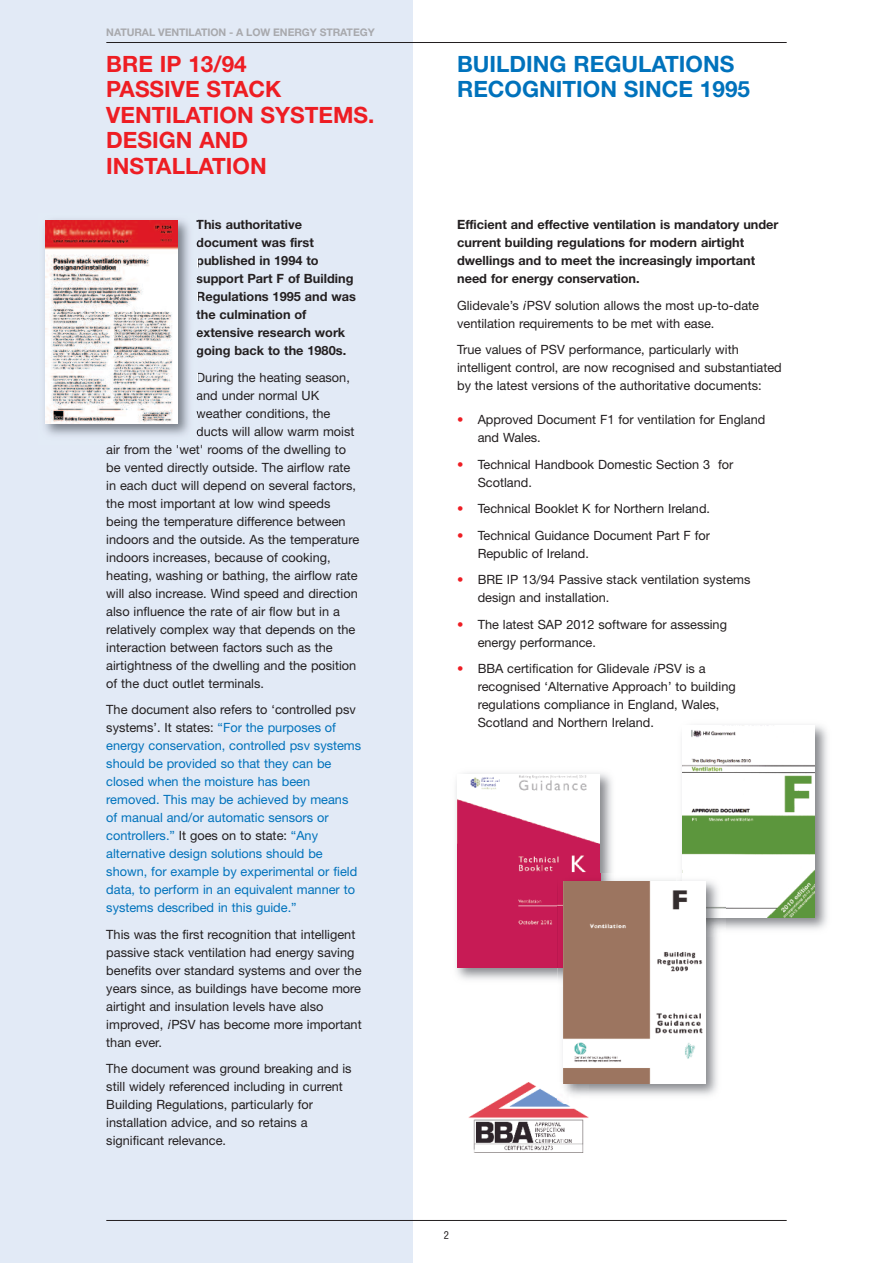
<style>
.page{position:relative;width:893px;height:1263px;background:#fff}
.page>*{position:absolute;margin:0;border:0;box-sizing:border-box;transform-origin:0 0}
.t1{font:700 22.5px/25.5px "Helvetica Neue LT Std";color:#ee1d23}
.t2{font:700 22.5px/25.5px "Helvetica Neue LT Std";color:#0072bc}
.t3{font:12.75px/18px "Helvetica Neue LT Std";color:#231f20}
.t4{font:12.75px/18px "Helvetica Neue LT Std";color:#0072bc}
.t5{font:700 12.75px/18px "Helvetica Neue LT Std";color:#231f20}
.t6{font:700 10.5px "Helvetica Neue LT Std";letter-spacing:-.005em;color:#a8a9ad}
.t7{font:condensed 10.5px "Helvetica";color:#231f20}
.s1{color:#231f20}
.s2{font-style:italic}
.s3{color:#ee1d23}
</style>
<div class="page">
<div style="left:0;top:0;width:413px;height:1263px;background:#e2eaf6"></div>
<hr style="left:106px;top:1220px;width:681px;height:1px;background:#231f20">
<hr style="left:106px;top:42px;width:681px;height:1px;background:#231f20">
<img style="left:44px;top:220px;width:154px;height:215px">
<svg style="left:196px;top:310px;width:2px;height:9px"></svg>
<img style="left:45px;top:220px;width:132px;height:204px">
<img style="left:456px;top:773px;width:156px;height:207px">
<img style="left:457px;top:774px;width:143px;height:193px">
<img style="left:682px;top:725px;width:145px;height:205px">
<img style="left:683px;top:726px;width:132px;height:191px">
<img style="left:469px;top:1082px;width:120px;height:71px">
<img style="left:562px;top:880px;width:156px;height:216px">
<img style="left:557px;top:874px;width:63px;height:113px">
<img style="left:676px;top:874px;width:49px;height:63px">
<img style="left:557px;top:1082px;width:32px;height:21px">
<img style="left:564px;top:882px;width:141px;height:201px">
<p class="t6" style="left:106px;top:28px;width:270px">NATURAL VENTILATION - A LOW ENERGY STRATEGY</p>
<h1 class="t1" style="left:106px;top:53px;width:270px">BRE IP 13/94<br>PASSIVE STACK<br>VENTILATION SYSTEMS.<br>DESIGN AND<br>INSTALLATION</h1>
<h1 class="t2" style="left:457px;top:53px;width:294px">BUILDING REGULATIONS<br>RECOGNITION SINCE 1995</h1>
<p class="t5" style="left:196px;top:217px;width:161px">This authoritative document was first published in 1994 to support Part F of Building<br>Regulations 1995 and was the culmination of extensive research work going back to the 1980s.</p>
<p class="t3" style="left:196px;top:369px;width:155px">During the heating season,</p>
<p class="t3" style="left:196px;top:387px;width:124px">and under normal UK</p>
<p class="t3" style="left:196px;top:405px;width:136px">weather conditions, the</p>
<p class="t3" style="left:196px;top:423px;width:160px">ducts will allow warm moist</p>
<p class="t3" style="left:106px;top:441px;width:241px">air from the 'wet' rooms of the dwelling to</p>
<p class="t3" style="left:106px;top:459px;width:246px">be vented directly outside. The airflow rate</p>
<p class="t3" style="left:106px;top:477px;width:251px">in each duct will depend on several factors,</p>
<p class="t3" style="left:106px;top:495px;width:226px">the most important at low wind speeds</p>
<p class="t3" style="left:106px;top:513px;width:241px">being the temperature difference between</p>
<p class="t3" style="left:106px;top:531px;width:254px">indoors and the outside. As the temperature</p>
<p class="t3" style="left:106px;top:549px;width:226px">indoors increases, because of cooking,</p>
<p class="t3" style="left:106px;top:567px;width:253px">heating, washing or bathing, the airflow rate</p>
<p class="t3" style="left:106px;top:585px;width:253px">will also increase. Wind speed and direction</p>
<p class="t3" style="left:106px;top:603px;width:235px">also influence the rate of air flow but in a</p>
<p class="t3" style="left:106px;top:621px;width:251px">relatively complex way that depends on the</p>
<p class="t3" style="left:106px;top:639px;width:228px">interaction between factors such as the</p>
<p class="t3" style="left:106px;top:657px;width:252px">airtightness of the dwelling and the position</p>
<p class="t3" style="left:106px;top:675px;width:159px">of the duct outlet terminals.</p>
<p class="t4" style="left:106px;top:702px;width:256px"><span class="s1">The document also refers to ‘controlled psv systems’. It states:</span> “For the purposes of energy conservation, controlled psv systems should be provided so that they can be closed when the moisture has been removed. This may be achieved by means of manual and/or automatic sensors or controllers.” <span class="s1">It goes on to state:</span> “Any alternative design solutions should be shown, for example by experimental or field data, to perform in an equivalent manner to systems described in this guide.”</p>
<p class="t3" style="left:106px;top:926px;width:257px">This was the first recognition that intelligent passive stack ventilation had energy saving benefits over standard systems and over the years since, as buildings have become more airtight and insulation levels have also improved, <span class="s2">i</span>PSV has become more important than ever.</p>
<p class="t3" style="left:106px;top:1061px;width:247px">The document was ground breaking and is still widely referenced including in current Building Regulations, particularly for installation advice, and so retains a significant relevance.</p>
<p class="t5" style="left:457px;top:217px;width:323px">Efficient and effective ventilation is mandatory under current building regulations for modern airtight dwellings and to meet the increasingly important need for energy conservation.</p>
<p class="t3" style="left:457px;top:297px;width:303px">Glidevale’s <span class="s2">i</span>PSV solution allows the most up-to-date ventilation requirements to be met with ease.</p>
<p class="t3" style="left:457px;top:342px;width:326px">True values of PSV performance, particularly with intelligent control, are now recognised and substantiated by the latest versions of the authoritative documents:</p>
<p class="t3" style="left:478px;top:412px;width:289px;text-indent:-21px"><span class="s3">•</span> Approved Document F1 for ventilation for England and Wales.</p>
<p class="t3" style="left:478px;top:456px;width:257px;text-indent:-21px"><span class="s3">•</span> Technical Handbook Domestic Section 3 for<br>Scotland.</p>
<p class="t3" style="left:457px;top:501px;width:254px"><span class="s3">•</span> Technical Booklet K for Northern Ireland.</p>
<p class="t3" style="left:478px;top:527px;width:234px;text-indent:-21px"><span class="s3">•</span> Technical Guidance Document Part F for<br>Republic of Ireland.</p>
<p class="t3" style="left:478px;top:572px;width:274px;text-indent:-21px"><span class="s3">•</span> BRE IP 13/94 Passive stack ventilation systems design and installation.</p>
<p class="t3" style="left:478px;top:616px;width:251px;text-indent:-21px"><span class="s3">•</span> The latest SAP 2012 software for assessing energy performance.</p>
<p class="t3" style="left:478px;top:661px;width:260px;text-indent:-21px"><span class="s3">•</span> BBA certification for Glidevale <span class="s2">i</span>PSV is a recognised ‘Alternative Approach’ to building regulations compliance in England, Wales, Scotland and Northern Ireland.</p>
<p class="t7" style="left:444px;top:1229px;width:7px">2</p>
</div>
